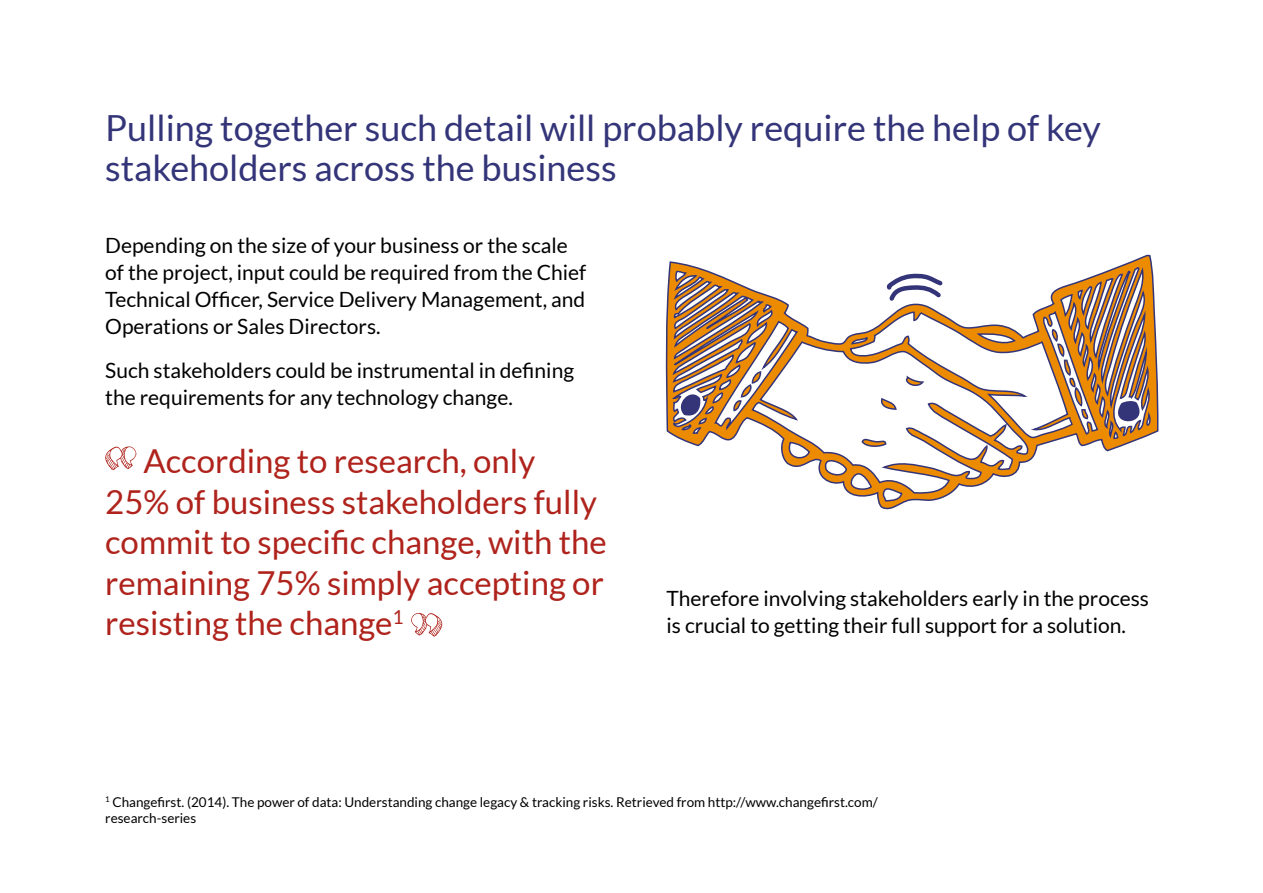
<style>
.page{position:relative;width:1263px;height:893px;background:#fff}
.page>*{position:absolute;margin:0;border:0;box-sizing:border-box;transform-origin:0 0}
.t1{font:36px/40.5px "Lato";color:#343579}
.t2{font:33px/40.5px "Lato";color:#af231c}
.t3{font:21px/27px "Lato";color:#000}
.t4{font:13.5px/16.2px "Lato";color:#000}
</style>
<div class="page">
<svg style="left:665px;top:254px;width:494px;height:256px"></svg>
<svg style="left:105px;top:446px;width:31px;height:24px"></svg>
<svg style="left:411px;top:613px;width:32px;height:24px"></svg>
<svg style="left:885px;top:271px;width:61px;height:33px"></svg>
<h1 class="t1" style="left:105px;top:107px;width:997px">Pulling together such detail will probably require the help of key stakeholders across the business</h1>
<p class="t3" style="left:105px;top:231px;width:483px">Depending on the size of your business or the scale of the project, input could be required from the Chief Technical Officer, Service Delivery Management, and Operations or Sales Directors.</p>
<p class="t3" style="left:105px;top:356px;width:470px">Such stakeholders could be instrumental in defining the requirements for any technology change.</p>
<h2 class="t2" style="left:105px;top:441px;width:503px;text-indent:38px">According to research, only<br>25% of business stakeholders fully commit to specific change, with the remaining 75% simply accepting or resisting the change<sup>1</sup></h2>
<p class="t3" style="left:667px;top:585px;width:484px">Therefore involving stakeholders early in the process is crucial to getting their full support for a solution.</p>
<p class="t4" style="left:105px;top:794px;width:774px"><sup>1</sup> Changefirst. (2014). The power of data: Understanding change legacy &amp; tracking risks. Retrieved from http://www.changefirst.com/ research-series</p>
</div>
